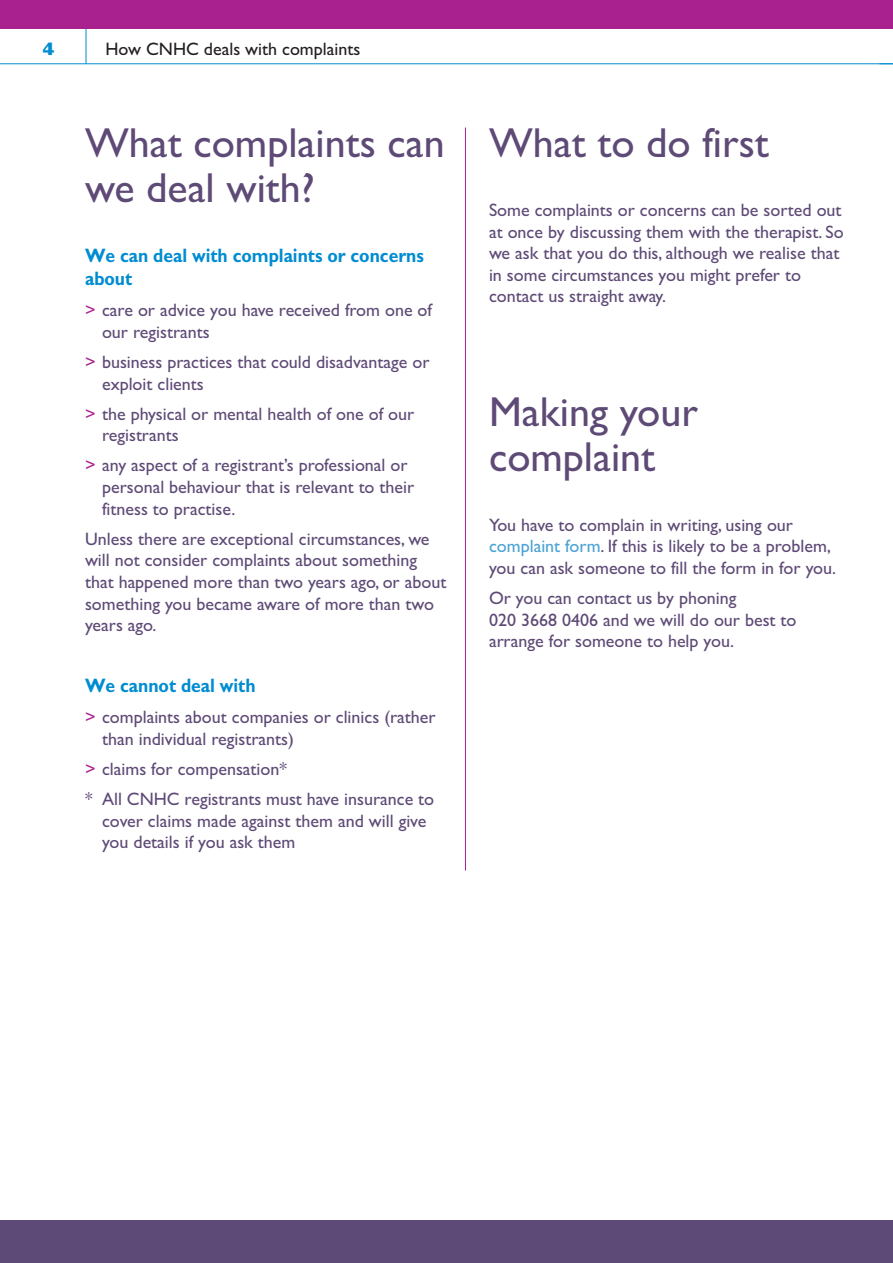
<style>
.page{position:relative;width:893px;height:1263px;background:#fff}
.page>*{position:absolute;margin:0;border:0;box-sizing:border-box;transform-origin:0 0}
.t1{font:42px/45px "Gill Sans";color:#5e4a76}
.t2{font:700 19.5px/23.4px "M Gill Sans";color:#008cd2;scale:.9 1}
.t3{font:18px/21.6px "Gill Sans";color:#5e4a76}
.t4{font:18px "Gill Sans";color:#231f20}
.t5{font:800 18px "M Gill Sans";color:#008cd2}
.s1{color:#a8218e}
.s2{color:#4aa3d5}
</style>
<div class="page">
<hr style="left:86px;top:19px;width:1px;height:45px;background:#008cd2">
<div style="left:0;top:0;width:893px;height:29px;background:#a8218e"></div>
<div style="left:0;top:1220px;width:893px;height:43px;background:#5e4a76"></div>
<hr style="left:0;top:63px;width:893px;height:1px;background:#008cd2">
<hr style="left:465px;top:128px;width:1px;height:742px;background:#a8218e">
<p class="t5" style="left:43px;top:43px;width:14px">4</p>
<p class="t4" style="left:105px;top:38px;width:256px">How CNHC deals with complaints</p>
<h1 class="t1" style="left:85px;top:120px;width:361px">What complaints can we deal with?</h1>
<p class="t2" style="left:85px;top:246px;width:378px">We can deal with complaints or concerns about</p>
<p class="t3" style="left:102px;top:299px;width:332px;text-indent:-17px"><span class="s1">&gt;</span> care or advice you have received from one of our registrants</p>
<p class="t3" style="left:102px;top:351px;width:329px;text-indent:-17px"><span class="s1">&gt;</span> business practices that could disadvantage or exploit clients</p>
<p class="t3" style="left:102px;top:403px;width:314px;text-indent:-17px"><span class="s1">&gt;</span> the physical or mental health of one of our registrants</p>
<p class="t3" style="left:102px;top:454px;width:314px;text-indent:-17px"><span class="s1">&gt;</span> any aspect of a registrant’s professional or personal behaviour that is relevant to their fitness to practise.</p>
<p class="t3" style="left:85px;top:528px;width:363px">Unless there are exceptional circumstances, we will not consider complaints about something that happened more than two years ago, or about something you became aware of more than two years ago.</p>
<p class="t2" style="left:85px;top:676px;width:191px">We cannot deal with</p>
<p class="t3" style="left:102px;top:706px;width:335px;text-indent:-17px"><span class="s1">&gt;</span> complaints about companies or clinics (rather than individual registrants)</p>
<p class="t3" style="left:85px;top:754px;width:351px;line-height:30.2px"><span class="s1">&gt;</span> claims for compensation*<br>* All CNHC registrants must have insurance to</p>
<p class="t3" style="left:102px;top:810px;width:326px">cover claims made against them and will give you details if you ask them</p>
<h1 class="t1" style="left:489px;top:120px;width:281px">What to do first</h1>
<p class="t3" style="left:489px;top:199px;width:356px">Some complaints or concerns can be sorted out at once by discussing them with the therapist. So we ask that you do this, although we realise that in some circumstances you might prefer to contact us straight away.</p>
<h1 class="t1" style="left:489px;top:389px;width:210px">Making your complaint</h1>
<p class="t3" style="left:489px;top:514px;width:349px">You have to complain in writing, using our <span class="s2">complaint form</span>. If this is likely to be a problem, you can ask someone to fill the form in for you.</p>
<p class="t3" style="left:489px;top:587px;width:309px">Or you can contact us by phoning<br>020 3668 0406 and we will do our best to arrange for someone to help you.</p>
</div>
